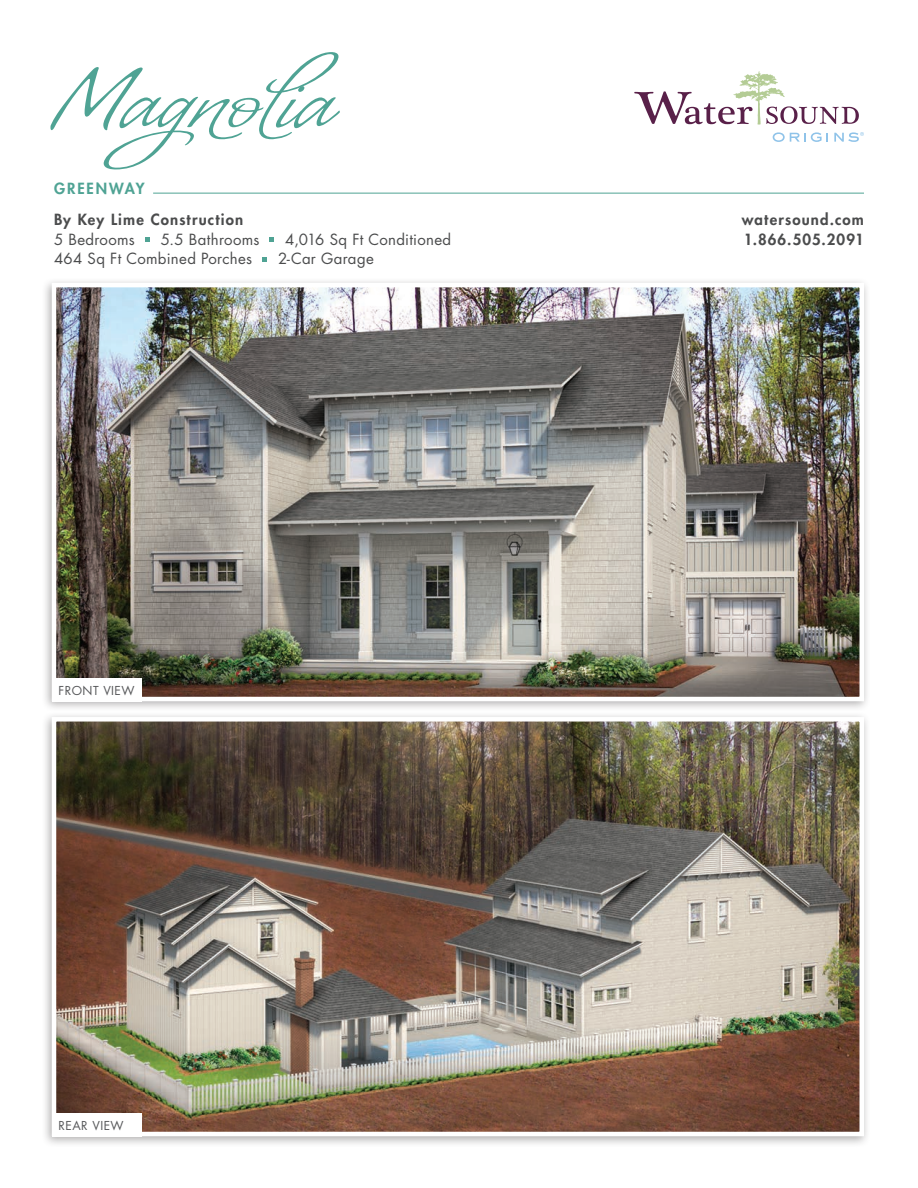
<style>
.page{position:relative;width:918px;height:1188px;background:#fff}
.page>*{position:absolute;margin:0;border:0;box-sizing:border-box;transform-origin:0 0}
.t1{font:90px "Angelus";color:#4fa394}
.t2{font:15px "Futura Std";letter-spacing:.02em;color:#4b4c4d}
.t3{font:800 15px "Futura Std";letter-spacing:.08em;color:#4b4c4d}
.t4{font:800 15px "Futura Std";letter-spacing:.13em;color:#4fa394}
.t5{font:12px "Futura Std";letter-spacing:.04em;color:#57585a}
</style>
<div class="page">
<div style="left:41px;top:277px;width:829px;height:436px;background:#231f20;opacity:.35"></div>
<img style="left:57px;top:288px;width:802px;height:408px">
<div style="left:52px;top:283px;width:812px;height:418px;border:4px solid #fff"></div>
<div style="left:41px;top:711px;width:829px;height:436px;background:#231f20;opacity:.35"></div>
<img style="left:57px;top:722px;width:802px;height:409px">
<div style="left:52px;top:717px;width:812px;height:419px;border:4px solid #fff"></div>
<div style="left:52px;top:678px;width:89px;height:23px;background:#fff"></div>
<svg style="left:773px;top:132px;width:55px;height:10px"></svg>
<svg style="left:634px;top:71px;width:225px;height:54px"></svg>
<svg style="left:834px;top:132px;width:30px;height:10px"></svg>
<svg style="left:145px;top:237px;width:5px;height:5px"></svg>
<svg style="left:270px;top:237px;width:4px;height:5px"></svg>
<svg style="left:262px;top:257px;width:5px;height:4px"></svg>
<div style="left:52px;top:1113px;width:89px;height:23px;background:#fff"></div>
<hr style="left:153px;top:193px;width:711px;height:1px;background:#4fa394">
<h1 class="t1" style="left:54px;top:42px;width:286px">Magnolia</h1>
<p class="t4" style="left:54px;top:178px;width:92px">GREENWAY</p>
<p class="t3" style="left:54px;top:210px;width:191px">By Key Lime Construction</p>
<p class="t3" style="left:742px;top:210px;width:124px">watersound.com</p>
<p class="t2" style="left:54px;top:230px;width:82px">5 Bedrooms</p>
<p class="t2" style="left:161px;top:230px;width:100px">5.5 Bathrooms</p>
<p class="t2" style="left:285px;top:230px;width:168px">4,016 Sq Ft Conditioned</p>
<p class="t3" style="left:744px;top:230px;width:122px">1.866.505.2091</p>
<p class="t2" style="left:54px;top:249px;width:200px">464 Sq Ft Combined Porches</p>
<p class="t2" style="left:278px;top:249px;width:97px">2-Car Garage</p>
<p class="t5" style="left:59px;top:682px;width:78px">FRONT VIEW</p>
<p class="t5" style="left:58px;top:1117px;width:67px">REAR VIEW</p>
</div>
